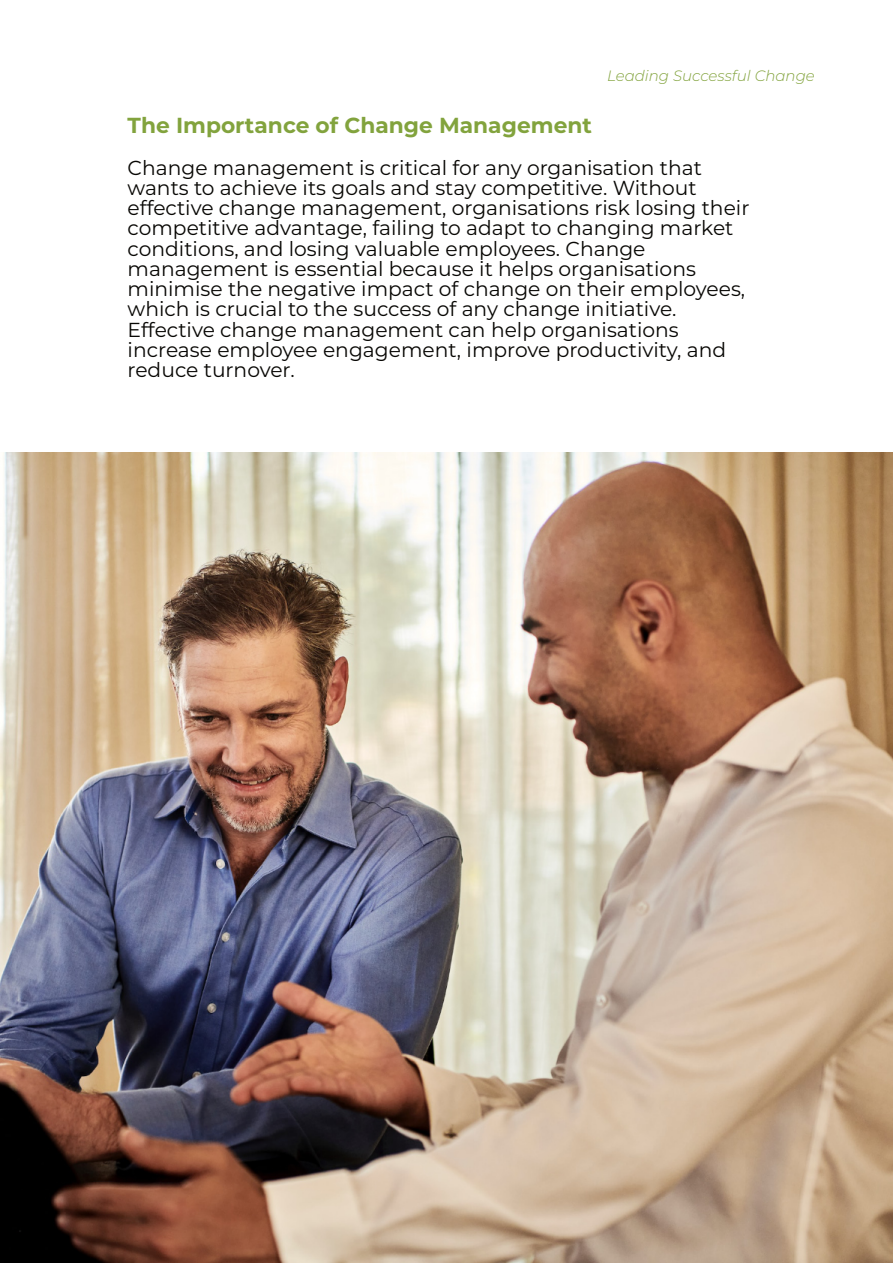
<style>
.page{position:relative;width:893px;height:1263px;background:#fff}
.page>*{position:absolute;margin:0;border:0;box-sizing:border-box;transform-origin:0 0}
.t1{font:700 21.75px "Montserrat";color:#82a33d}
.t2{font:20.25px/20.2px "Montserrat";color:#080704}
.t3{font:italic 300 15px "Montserrat";color:#82a33d}
</style>
<div class="page">
<img style="left:0;top:453px;width:893px;height:810px">
<p class="t3" style="left:607px;top:67px;width:209px">Leading Successful Change</p>
<p class="t1" style="left:128px;top:112px;width:466px">The Importance of Change Management</p>
<p class="t2" style="left:128px;top:157px;width:623px">Change management is critical for any organisation that wants to achieve its goals and stay competitive. Without effective change management, organisations risk losing their competitive advantage, failing to adapt to changing market conditions, and losing valuable employees. Change management is essential because it helps organisations minimise the negative impact of change on their employees, which is crucial to the success of any change initiative.<br>Effective change management can help organisations increase employee engagement, improve productivity, and reduce turnover.</p>
</div>
